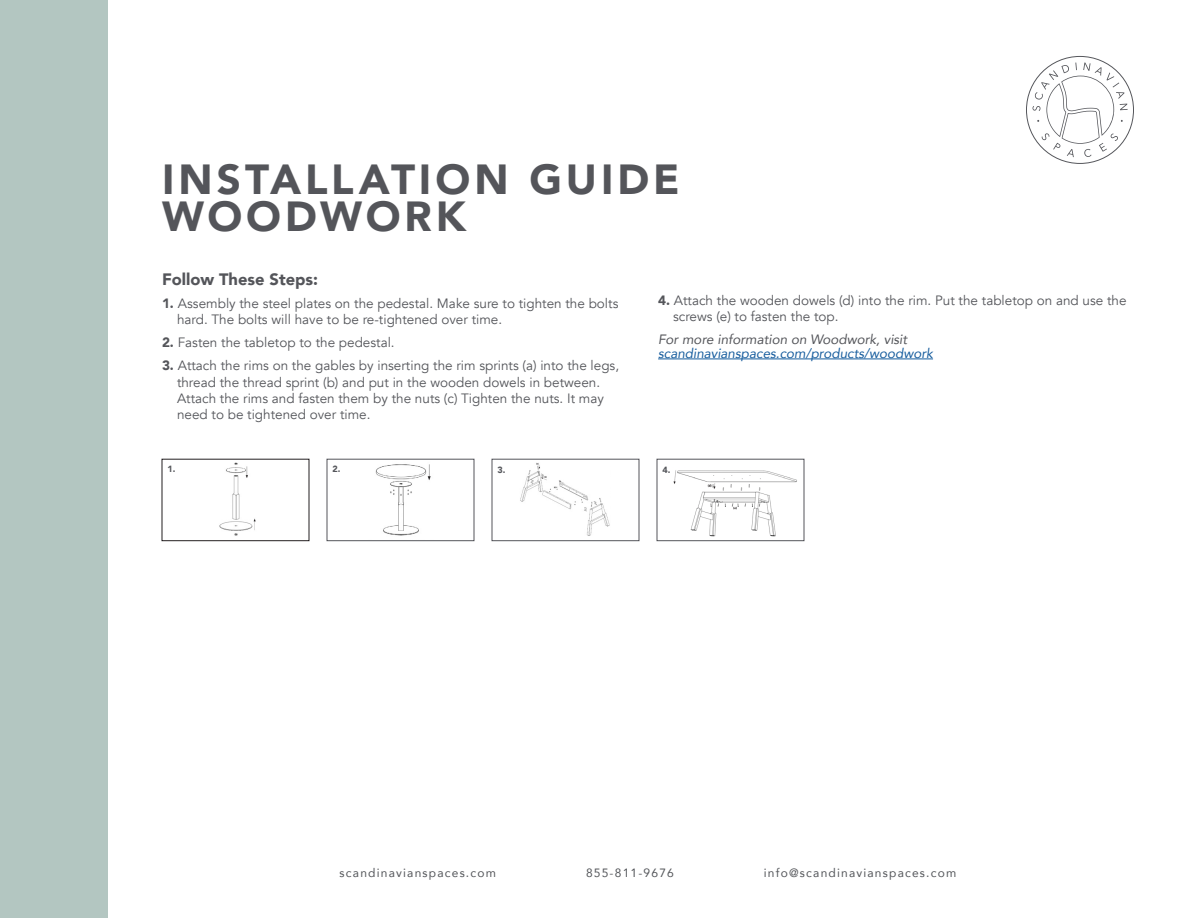
<style>
.page{position:relative;width:1188px;height:918px;background:#fff}
.page>*{position:absolute;margin:0;border:0;box-sizing:border-box;transform-origin:0 0}
.Paragraph_Style_1{font:900 42px/37.5px "Avenir";letter-spacing:.095em;color:#54555a}
.t1{font:900 16.5px "Avenir";color:#54555a}
.t2{font:13.5px/16.2px "Avenir";color:#54555a}
.t3{font:italic 13.5px/13.5px "Avenir";color:#175d9e}
.t4{font:12px "Avenir";letter-spacing:.1em;color:#54565a}
.t5{font:900 9px "Avenir";color:#54555a}
.s1{font-weight:900}
.s2{color:#54555a}
</style>
<div class="page">
<div style="left:0;top:0;width:108px;height:918px;background:#b3c6c1"></div>
<svg style="left:1026px;top:56px;width:108px;height:108px"></svg>
<hr style="left:658px;top:359px;width:275px;height:1px;background:#175d9e">
<img style="left:219px;top:463px;width:37px;height:73px">
<div style="left:162px;top:459px;width:147px;height:82px;border:1px solid #231f20"></div>
<img style="left:375px;top:464px;width:56px;height:72px">
<div style="left:327px;top:459px;width:147px;height:82px;border:1px solid #54555a"></div>
<img style="left:520px;top:463px;width:90px;height:73px">
<div style="left:492px;top:459px;width:147px;height:82px;border:1px solid #54555a"></div>
<img style="left:673px;top:470px;width:124px;height:67px">
<div style="left:657px;top:459px;width:147px;height:82px;border:1px solid #54555a"></div>
<div style="left:687px;top:532px;width:11px;height:8px;background:#fff"></div>
<div style="left:736px;top:532px;width:11px;height:8px;background:#fff"></div>
<div style="left:782px;top:532px;width:11px;height:8px;background:#fff"></div>
<p class="Paragraph_Style_1" style="left:162px;top:159px;width:519px">INSTALLATION GUIDE<br>WOODWORK</p>
<p class="t1" style="left:162px;top:265px;width:158px">Follow These Steps:</p>
<p class="t2" style="left:177px;top:296px;width:443px;text-indent:-15px"><span class="s1">1.</span> Assembly the steel plates on the pedestal. Make sure to tighten the bolts hard. The bolts will have to be re-tightened over time.</p>
<p class="t2" style="left:162px;top:335px;width:234px"><span class="s1">2.</span> Fasten the tabletop to the pedestal.</p>
<p class="t2" style="left:177px;top:358px;width:444px;text-indent:-15px"><span class="s1">3.</span> Attach the rims on the gables by inserting the rim sprints (a) into the legs, thread the thread sprint (b) and put in the wooden dowels in between.<br>Attach the rims and fasten them by the nuts (c) Tighten the nuts. It may need to be tightened over time.</p>
<p class="t2" style="left:673px;top:293px;width:455px;text-indent:-15px"><span class="s1">4.</span> Attach the wooden dowels (d) into the rim. Put the tabletop on and use the screws (e) to fasten the top.</p>
<p class="t3" style="left:658px;top:333px;width:276px"><span class="s2">For more information on Woodwork, visit </span>scandinavianspaces.com/products/woodwork</p>
<p class="t5" style="left:167px;top:461px;width:9px">1.</p>
<p class="t5" style="left:332px;top:462px;width:9px">2.</p>
<p class="t5" style="left:498px;top:462px;width:9px">3.</p>
<p class="t5" style="left:662px;top:462px;width:9px">4.</p>
<p class="t4" style="left:340px;top:863px;width:158px">scandinavianspaces.com</p>
<p class="t4" style="left:586px;top:863px;width:89px">855-811-9676</p>
<p class="t4" style="left:764px;top:863px;width:194px">info@scandinavianspaces.com</p>
</div>
